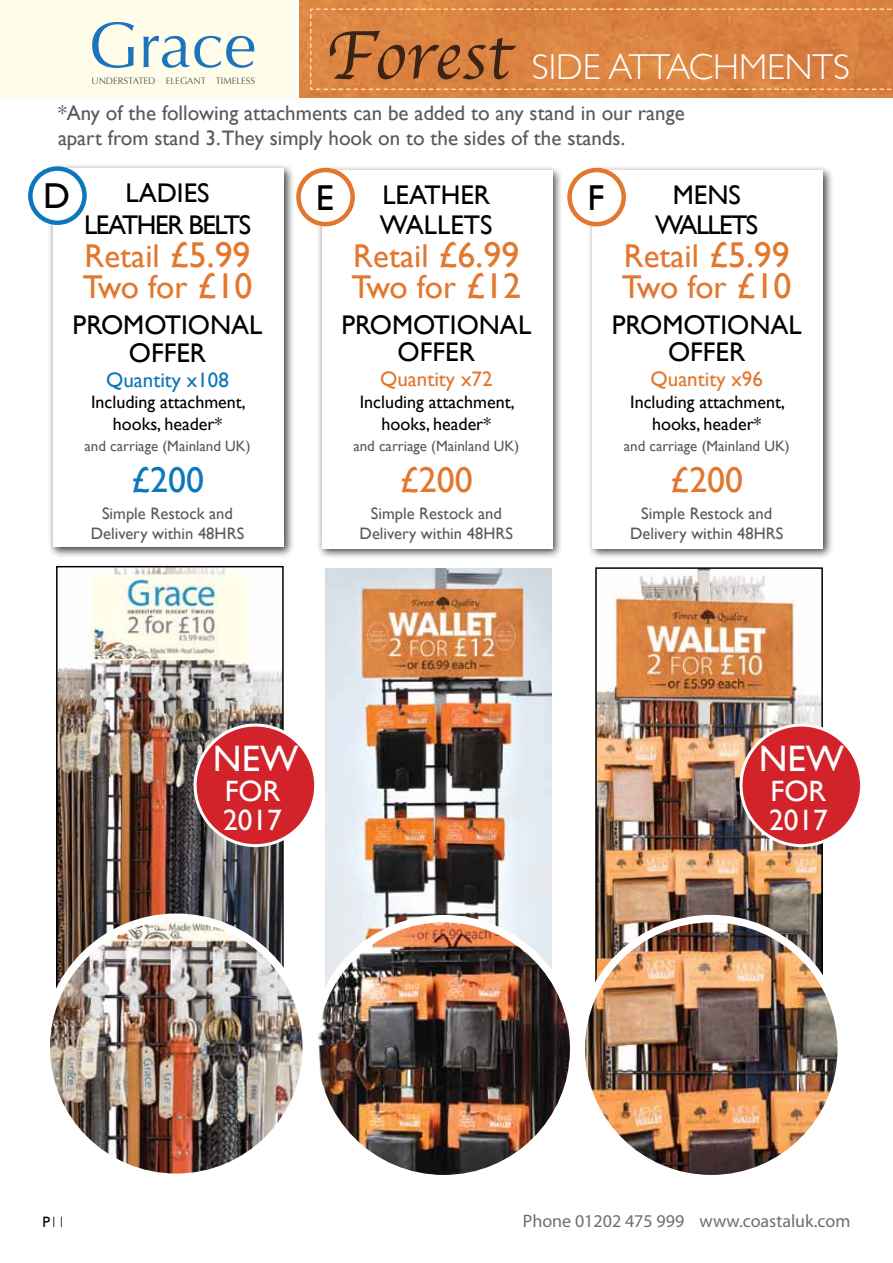
<style>
.page{position:relative;width:893px;height:1263px;background:#fff}
.page>*{position:absolute;margin:0;border:0;box-sizing:border-box;transform-origin:0 0}
.t1{font:64.65px "Optima";color:#1c75bc}
.t2{font:36.75px "Gill Sans";color:#fff}
.t3{font:300 36px "Gill Sans";color:#fff}
.t4{font:36px "Gill Sans";color:#000}
.t5{font:35.85px "Gill Sans";color:#e2772e}
.t6{font:35.85px "Gill Sans";color:#0e76bc}
.t7{font:33px/31.5px "Gill Sans";color:#e2772e}
.t8{font:29.4px/29.4px "Gill Sans";color:#fff}
.t9{font:27px/27px "Gill Sans";color:#000;text-align:center}
.t10{font:27px/31.8px "Gill Sans";letter-spacing:-.05em;color:#000;text-align:center}
.t11{font:27px/30px "Gill Sans";letter-spacing:-.06em;color:#000;text-align:center}
.t12{font:21px/25.2px "Gill Sans";color:#58595b}
.t13{font:21px "Gill Sans";color:#e2772e}
.t14{font:21px "Gill Sans";color:#0e76bc}
.t15{font:18px/21.6px "Gill Sans";color:#000;text-align:center}
.t16{font:18px "Myriad Pro";color:#6d6e71}
.t17{font:16.5px/19.8px "Gill Sans";color:#58595b;text-align:center}
.t18{font:15px "Gill Sans";color:#58595b}
.t19{font:300 15px "Gill Sans";color:#000}
.t20{font:9.3px "Optima";color:#58595b}
.s1{font-family:"Apple Chancery";font-weight:400;font-size:72px;color:#3b2415}
.s2{font-size:35.85px}
.s3{font-weight:400}
</style>
<div class="page">
<div style="left:0;top:0;width:295px;height:98px;background:#fffde9"></div>
<div style="left:48px;top:163px;width:247px;height:396px;background:#000;opacity:.75"></div>
<div style="left:53px;top:169px;width:231px;height:378px;background:#fff"></div>
<img style="left:59px;top:569px;width:222px;height:414px">
<div style="left:56px;top:566px;width:228px;height:471px;border:2px solid #000"></div>
<div style="left:30px;top:169px;width:54px;height:54px;background:#fff;border-radius:50%"></div>
<div style="left:28px;top:166px;width:59px;height:59px;border:4px solid #0e76bc;border-radius:50%"></div>
<img style="left:46px;top:917px;width:260px;height:260px;border-radius:130px">
<div style="left:42px;top:913px;width:268px;height:268px;border:8px solid #fff;border-radius:50%"></div>
<img style="left:300px;top:0;width:593px;height:98px">
<svg style="left:309px;top:8px;width:584px;height:83px;background:#db8444"></svg>
<div style="left:316px;top:165px;width:248px;height:395px;background:#000;opacity:.75"></div>
<div style="left:322px;top:170px;width:230px;height:379px;background:#fff"></div>
<img style="left:326px;top:568px;width:226px;height:417px">
<div style="left:298px;top:170px;width:55px;height:54px;background:#fff;border-radius:50%"></div>
<div style="left:296px;top:168px;width:59px;height:58px;border:4px solid #e2772e;border-radius:50%"></div>
<div style="left:587px;top:165px;width:247px;height:395px;background:#000;opacity:.75"></div>
<div style="left:592px;top:170px;width:231px;height:379px;background:#fff"></div>
<img style="left:598px;top:570px;width:222px;height:408px">
<div style="left:595px;top:567px;width:228px;height:472px;border:2px solid #000"></div>
<div style="left:570px;top:170px;width:54px;height:54px;background:#fff;border-radius:50%"></div>
<div style="left:567px;top:168px;width:59px;height:58px;border:4px solid #e2772e;border-radius:50%"></div>
<img style="left:314px;top:919px;width:260px;height:260px;border-radius:130px">
<div style="left:310px;top:915px;width:267px;height:267px;border:8px solid #fff;border-radius:50%"></div>
<img style="left:581px;top:919px;width:260px;height:260px;border-radius:130px">
<div style="left:577px;top:915px;width:268px;height:267px;border:8px solid #fff;border-radius:50%"></div>
<div style="left:195px;top:725px;width:121px;height:121px;background:#d2232a;border-radius:50%"></div>
<div style="left:194px;top:723px;width:123px;height:124px;border:3px solid #fff;border-radius:50%"></div>
<div style="left:741px;top:725px;width:120px;height:121px;background:#d2232a;border-radius:50%"></div>
<div style="left:739px;top:723px;width:124px;height:124px;border:3px solid #fff;border-radius:50%"></div>
<h1 class="t1" style="left:88px;top:8px;width:169px">Grace</h1>
<p class="t20" style="left:91px;top:76px;width:165px">UNDERSTATED ELEGANT TIMELESS</p>
<h3 class="t3" style="left:326px;top:46px;width:526px"><span class="s1">Forest</span> SIDE ATTACHMENTS</h3>
<p class="t12" style="left:58px;top:100px;width:628px">*Any of the following attachments can be added to any stand in our range apart from stand 3.They simply hook on to the sides of the stands.</p>
<p class="t9" style="left:380px;top:179px;width:114px;line-height:30px;text-align:left">LEATHER<br>WALLETS</p>
<h3 class="t7" style="left:352px;top:240px;width:171px">Retail <span class="s2">£6.99<br></span>Two for <span class="s2">£12</span></h3>
<p class="t9" style="left:341px;top:311px;width:191px">PROMOTIONAL<br>OFFER</p>
<p class="t13" style="left:380px;top:367px;width:114px">Quantity x72</p>
<p class="t15" style="left:360px;top:391px;width:156px">Including attachment, hooks, header*</p>
<p class="t18" style="left:353px;top:437px;width:167px">and carriage (Mainland UK)</p>
<h3 class="t5" style="left:400px;top:459px;width:74px">£200</h3>
<p class="t17" style="left:360px;top:503px;width:155px">Simple Restock and<br>Delivery within 48HRS</p>
<h3 class="t4" style="left:43px;top:175px;width:28px">D</h3>
<p class="t10" style="left:84px;top:177px;width:169px">LADIES<br>LEATHER BELTS</p>
<h3 class="t7" style="left:83px;top:240px;width:171px">Retail <span class="s2">£5.99<br></span>Two for <span class="s2">£10</span></h3>
<p class="t9" style="left:73px;top:312px;width:191px">PROMOTIONAL<br>OFFER</p>
<p class="t14" style="left:106px;top:367px;width:124px">Quantity x108</p>
<p class="t15" style="left:91px;top:391px;width:156px">Including attachment, hooks, header*</p>
<p class="t18" style="left:85px;top:437px;width:167px">and carriage (Mainland UK)</p>
<h3 class="t6" style="left:131px;top:459px;width:74px">£200</h3>
<p class="t17" style="left:91px;top:504px;width:155px">Simple Restock and<br>Delivery within 48HRS</p>
<h3 class="t4" style="left:316px;top:176px;width:19px">E</h3>
<p class="t11" style="left:655px;top:179px;width:104px">MENS<br>WALLETS</p>
<h3 class="t7" style="left:622px;top:240px;width:171px">Retail <span class="s2">£5.99<br></span>Two for <span class="s2">£10</span></h3>
<p class="t9" style="left:612px;top:311px;width:191px">PROMOTIONAL<br>OFFER</p>
<p class="t13" style="left:651px;top:367px;width:114px">Quantity x96</p>
<p class="t15" style="left:630px;top:391px;width:156px">Including attachment, hooks, header*</p>
<p class="t18" style="left:624px;top:437px;width:167px">and carriage (Mainland UK)</p>
<h3 class="t5" style="left:670px;top:459px;width:74px">£200</h3>
<p class="t17" style="left:630px;top:503px;width:155px">Simple Restock and<br>Delivery within 48HRS</p>
<h3 class="t4" style="left:587px;top:176px;width:18px">F</h3>
<h2 class="t2" style="left:213px;top:737px;width:87px">NEW</h2>
<h3 class="t8" style="left:223px;top:776px;width:60px">FOR<br>2017</h3>
<h2 class="t2" style="left:759px;top:737px;width:87px">NEW</h2>
<h3 class="t8" style="left:769px;top:776px;width:60px">FOR<br>2017</h3>
<p class="t19" style="left:43px;top:1214px;width:24px"><span class="s3">P</span>11</p>
<p class="t16" style="left:523px;top:1210px;width:329px">Phone 01202 475 999 www.coastaluk.com</p>
</div>
